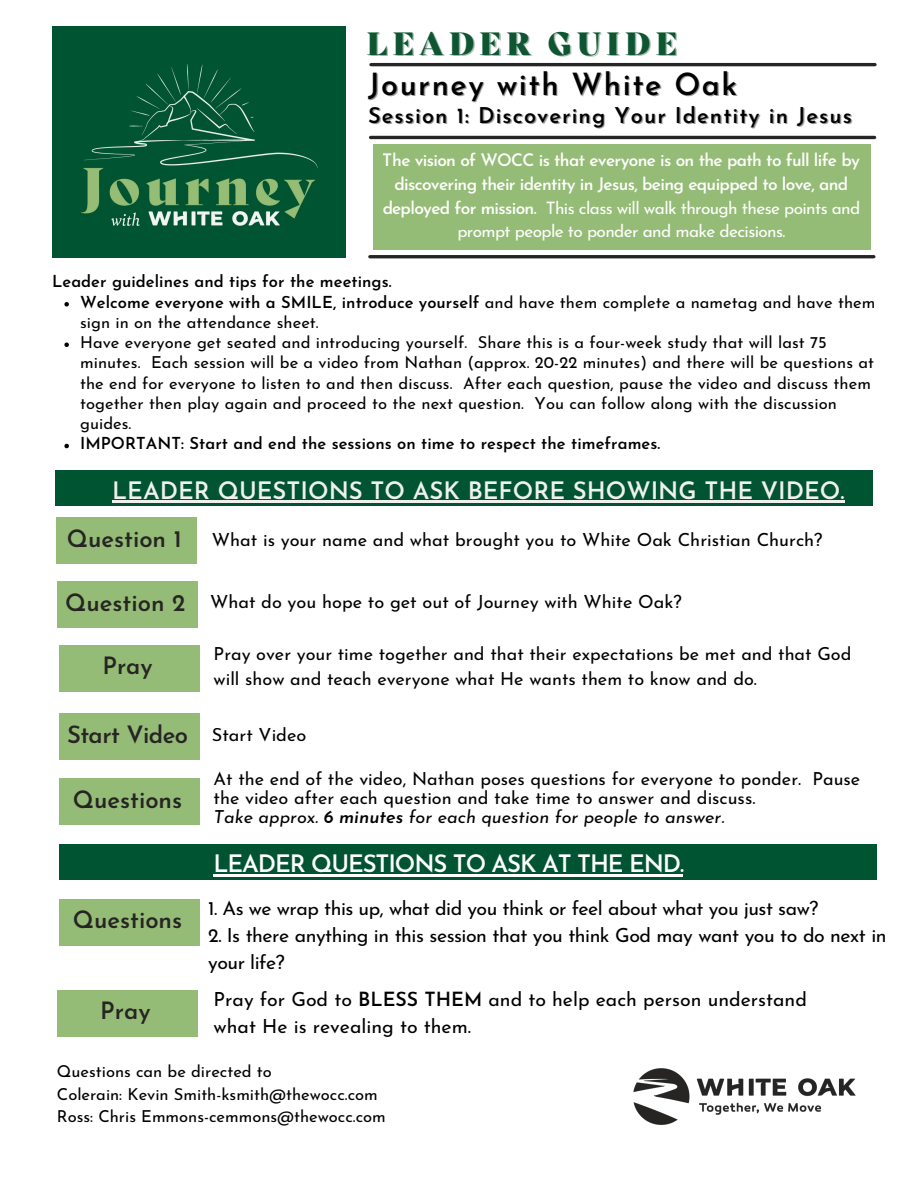
<style>
.page{position:relative;width:918px;height:1188px;background:#fff}
.page>*{position:absolute;margin:0;border:0;box-sizing:border-box;transform-origin:0 0}
.t1{font:31.35px "Bely Display";letter-spacing:.16em;color:#0e5531}
.t2{font:600 30.45px "Josefin Sans";letter-spacing:.05em;color:#000}
.t3{font:600 24px "Josefin Sans";color:#f0f1ef}
.t4{font:600 24px "Josefin Sans";letter-spacing:-.045em;color:#fff}
.t5{font:600 23.85px "Josefin Sans";color:#262524}
.t6{font:600 23.85px "Josefin Sans";letter-spacing:-.025em;color:#262524}
.t7{font:600 21.75px "Josefin Sans";letter-spacing:.05em;color:#000}
.t8{font:19.5px/27px "Josefin Sans";letter-spacing:-.025em;color:#000}
.t9{font:19.5px/27px "Josefin Sans";color:#000}
.t10{font:18.15px "Josefin Sans";color:#000}
.t11{font:18px/19.2px "Josefin Sans";color:#000}
.t12{font:600 17.25px/23.9px "Josefin Sans";letter-spacing:-.035em;color:#fff;text-align:center}
.t13{font:16.5px/20.2px "Josefin Sans";letter-spacing:.005em;color:#000}
.t14{font:600 16.5px "Josefin Sans";letter-spacing:.005em;color:#000}
.s1{font-weight:400}
.s2{font-weight:600}
.s3{font-style:italic}
.s4{font-weight:600;font-style:italic}
</style>
<div class="page">
<div style="left:55px;top:470px;width:818px;height:36px;background:#005431"></div>
<div style="left:56px;top:518px;width:140px;height:46px;background:#95bc76"></div>
<div style="left:59px;top:844px;width:818px;height:36px;background:#005431"></div>
<div style="left:57px;top:581px;width:141px;height:47px;background:#95bc76"></div>
<div style="left:59px;top:645px;width:141px;height:46px;background:#95bc76"></div>
<div style="left:59px;top:714px;width:141px;height:46px;background:#95bc76"></div>
<div style="left:59px;top:779px;width:141px;height:46px;background:#95bc76"></div>
<div style="left:59px;top:899px;width:141px;height:46px;background:#95bc76"></div>
<div style="left:57px;top:990px;width:141px;height:46px;background:#95bc76"></div>
<img style="left:633px;top:1068px;width:223px;height:57px">
<div style="left:373px;top:144px;width:497px;height:106px;background:#95bc76"></div>
<hr style="left:370px;top:255px;width:504px;height:3px;background:#262524">
<hr style="left:371px;top:136px;width:504px;height:3px;background:#262524">
<hr style="left:371px;top:63px;width:504px;height:3px;background:#262524">
<div style="left:52px;top:26px;width:294px;height:232px;background:#005431"></div>
<img style="left:81px;top:64px;width:237px;height:162px">
<svg style="left:64px;top:302px;width:5px;height:5px"></svg>
<svg style="left:64px;top:343px;width:5px;height:4px"></svg>
<svg style="left:64px;top:444px;width:5px;height:4px"></svg>
<hr style="left:112px;top:501px;width:732px;height:2px;background:#f0f1ef">
<hr style="left:214px;top:875px;width:469px;height:2px;background:#fff">
<h1 class="t1" style="left:366px;top:24px;width:313px">LEADER GUIDE</h1>
<h2 class="t2" style="left:368px;top:72px;width:371px">Journey with White Oak</h2>
<h3 class="t7" style="left:368px;top:106px;width:485px">Session 1: Discovering Your Identity in Jesus</h3>
<p class="t12" style="left:382px;top:149px;width:480px">The vision of WOCC is that everyone is on the path to full life by discovering their identity in Jesus, being equipped to love, and deployed for mission. <span class="s1">This class will walk through these points and prompt people to ponder and make decisions.</span></p>
<p class="t14" style="left:52px;top:275px;width:341px">Leader guidelines and tips for the meetings.</p>
<p class="t13" style="left:80px;top:293px;width:797px"><span class="s2">Welcome everyone with a SMILE, introduce yourself</span> and have them complete a nametag and have them sign in on the attendance sheet.<br>Have everyone get seated and introducing yourself. Share this is a four-week study that will last 75 minutes. Each session will be a video from Nathan (approx. 20-22 minutes) and there will be questions at the end for everyone to listen to and then discuss. After each question, pause the video and discuss them together then play again and proceed to the next question. You can follow along with the discussion guides.</p>
<p class="t14" style="left:80px;top:437px;width:582px">IMPORTANT: Start and end the sessions on time to respect the timeframes.</p>
<h3 class="t3" style="left:112px;top:481px;width:734px">LEADER QUESTIONS TO ASK BEFORE SHOWING THE VIDEO.</h3>
<h3 class="t5" style="left:67px;top:529px;width:116px">Question 1</h3>
<h3 class="t5" style="left:65px;top:593px;width:122px">Question 2</h3>
<p class="t10" style="left:212px;top:532px;width:612px">What is your name and what brought you to White Oak Christian Church?</p>
<p class="t10" style="left:210px;top:594px;width:473px">What do you hope to get out of Journey with White Oak?</p>
<p class="t11" style="left:214px;top:643px;width:639px;line-height:24.8px">Pray over your time together and that their expectations be met and that God will show and teach everyone what He wants them to know and do.</p>
<p class="t10" style="left:212px;top:728px;width:96px">Start Video</p>
<p class="t11" style="left:214px;top:771px;width:648px">At the end of the video, Nathan poses questions for everyone to ponder. Pause the video after each question and take time to answer and discuss.<br><span class="s3">Take approx.</span> <span class="s4">6 minutes</span> <span class="s3">for each question for people to answer.</span></p>
<h3 class="t4" style="left:214px;top:854px;width:472px">LEADER QUESTIONS TO ASK AT THE END.</h3>
<p class="t8" style="left:208px;top:897px;width:612px">1. As we wrap this up, what did you think or feel about what you just saw?</p>
<p class="t8" style="left:208px;top:924px;width:680px">2. Is there anything in this session that you think God may want you to do next in your life?</p>
<p class="t9" style="left:214px;top:988px;width:595px">Pray for God to <span class="s2">BLESS THEM</span> and to help each person understand what He is revealing to them.</p>
<p class="t13" style="left:57px;top:1062px;width:330px;line-height:22.5px">Questions can be directed to<br>Colerain: Kevin Smith-ksmith@thewocc.com<br>Ross: Chris Emmons-cemmons@thewocc.com</p>
<h3 class="t5" style="left:102px;top:656px;width:52px">Pray</h3>
<h3 class="t6" style="left:67px;top:725px;width:123px">Start Video</h3>
<h3 class="t5" style="left:73px;top:790px;width:111px">Questions</h3>
<h3 class="t5" style="left:73px;top:911px;width:111px">Questions</h3>
<h3 class="t5" style="left:100px;top:1001px;width:52px">Pray</h3>
</div>
